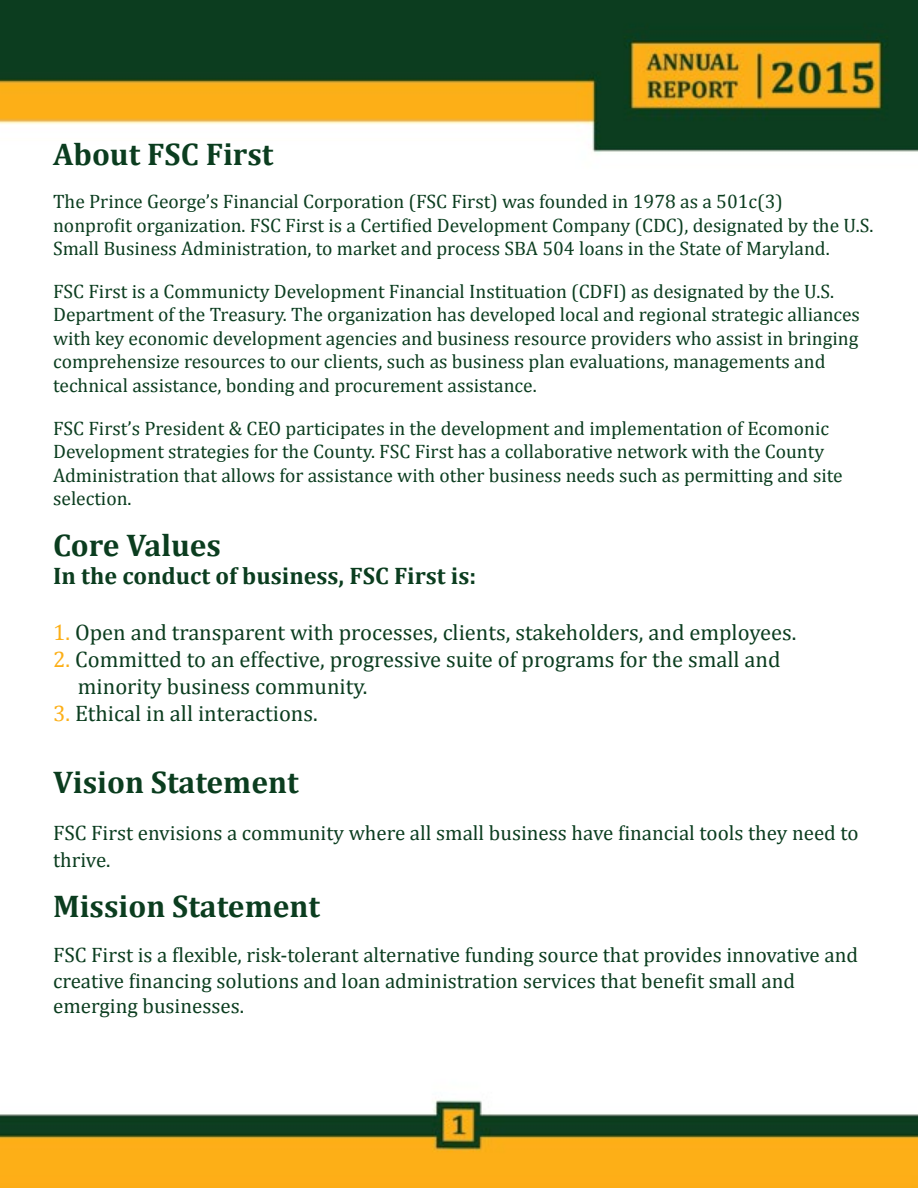
<style>
.page{position:relative;width:918px;height:1188px;background:#fff}
.page>*{position:absolute;margin:0;border:0;box-sizing:border-box;transform-origin:0 0}
.t1{font:700 31.5px "Cambria";color:#0b3d1f}
.t2{font:700 24px "Cambria";color:#0b3d1f}
.t3{font:22.5px/27px "Cambria";color:#0b3d1f}
.t4{font:21px/25.2px "Cambria";color:#0b3d1f}
.t5{font:19.5px/23.4px "Cambria";color:#0b3d1f}
.s1{color:#fcaf17}
</style>
<div class="page">
<img style="left:0;top:0;width:918px;height:1188px">
<h1 class="t1" style="left:53px;top:132px;width:222px">About FSC First</h1>
<p class="t5" style="left:53px;top:190px;width:822px">The Prince George’s Financial Corporation (FSC First) was founded in 1978 as a 501c(3)<br>nonprofit organization. FSC First is a Certified Development Company (CDC), designated by the U.S.<br>Small Business Administration, to market and process SBA 504 loans in the State of Maryland.</p>
<p class="t5" style="left:53px;top:280px;width:808px">FSC First is a Communicty Development Financial Instituation (CDFI) as designated by the U.S.<br>Department of the Treasury. The organization has developed local and regional strategic alliances with key economic development agencies and business resource providers who assist in bringing comprehensize resources to our clients, such as business plan evaluations, managements and technical assistance, bonding and procurement assistance.</p>
<p class="t5" style="left:53px;top:416px;width:791px">FSC First’s President &amp; CEO participates in the development and implementation of Ecomonic Development strategies for the County. FSC First has a collaborative network with the County Administration that allows for assistance with other business needs such as permitting and site selection.</p>
<h1 class="t1" style="left:53px;top:523px;width:169px">Core Values</h1>
<p class="t2" style="left:53px;top:559px;width:425px">In the conduct of business, FSC First is:</p>
<p class="t3" style="left:53px;top:619px;width:745px"><span class="s1">1.</span> Open and transparent with processes, clients, stakeholders, and employees.</p>
<p class="t3" style="left:78px;top:646px;width:704px;text-indent:-25px"><span class="s1">2.</span> Committed to an effective, progressive suite of programs for the small and minority business community.</p>
<p class="t3" style="left:53px;top:700px;width:266px"><span class="s1">3.</span> Ethical in all interactions.</p>
<h1 class="t1" style="left:53px;top:760px;width:247px">Vision Statement</h1>
<p class="t4" style="left:53px;top:819px;width:807px;line-height:27px">FSC First envisions a community where all small business have financial tools they need to thrive.</p>
<h1 class="t1" style="left:53px;top:884px;width:268px">Mission Statement</h1>
<p class="t4" style="left:53px;top:942px;width:806px">FSC First is a flexible, risk-tolerant alternative funding source that provides innovative and creative financing solutions and loan administration services that benefit small and emerging businesses.</p>
</div>
